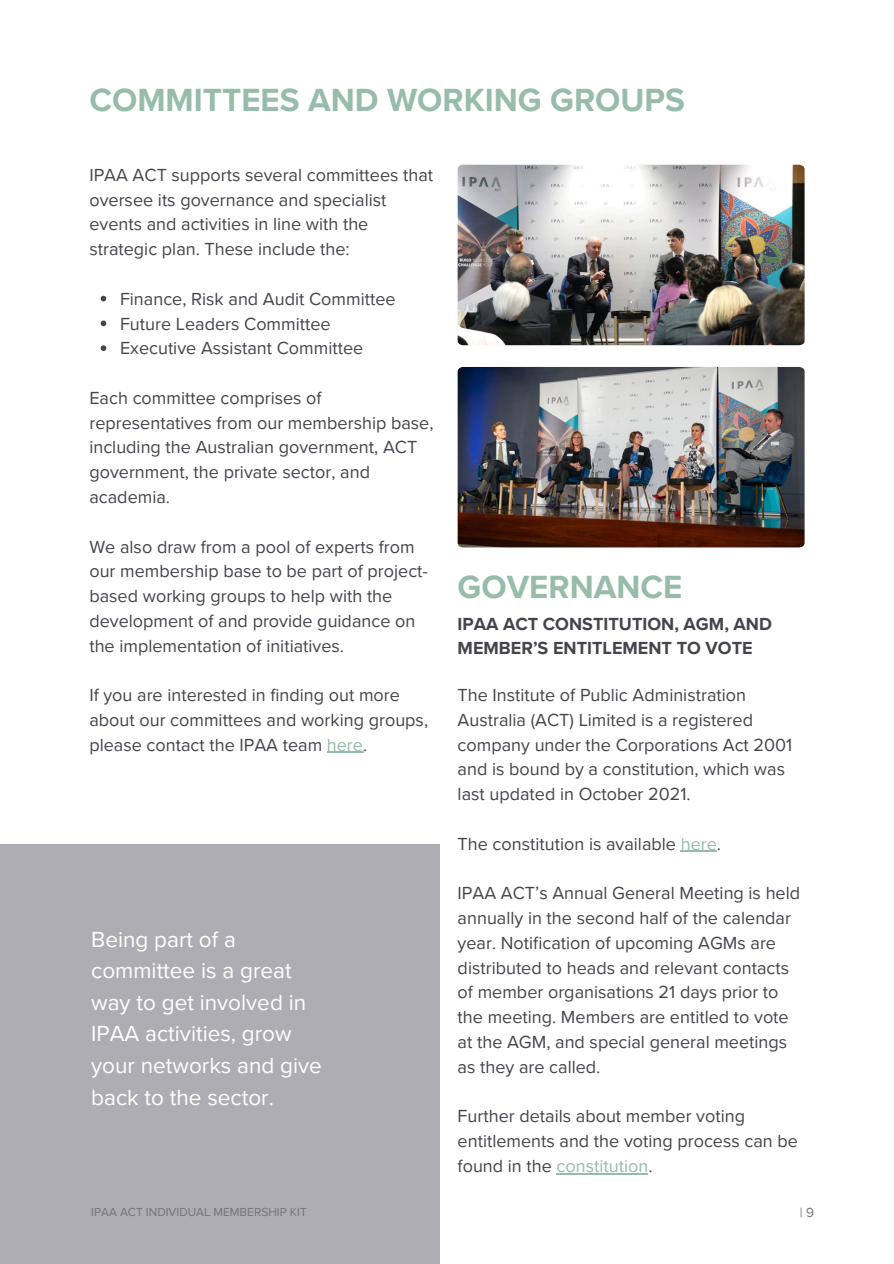
<style>
.page{position:relative;width:894px;height:1264px;background:#fff}
.page>*{position:absolute;margin:0;border:0;box-sizing:border-box;transform-origin:0 0}
.t1{font:700 33px "Proxima Nova";color:#97bcaa}
.t2{font:22.5px/31.5px "Proxima Nova";color:#fff}
.t3{font:18px/24.8px "Proxima Nova";color:#44444c}
.t4{font:700 18px/24.8px "Proxima Nova";color:#44444c}
.t5{font:13.5px "Proxima Nova";color:#71747c}
.t6{font:12px "Proxima Nova";color:#71747c}
.s1{color:#97bcaa}
</style>
<div class="page">
<div style="left:0;top:844px;width:439px;height:419px;background:#aeadb2"></div>
<img style="left:457px;top:367px;width:347px;height:180px">
<hr style="left:680px;top:851px;width:36px;height:1px;background:#97bcaa">
<hr style="left:556px;top:1172px;width:92px;height:2px;background:#97bcaa">
<svg style="left:101px;top:296px;width:5px;height:5px"></svg>
<svg style="left:101px;top:320px;width:5px;height:6px"></svg>
<svg style="left:101px;top:345px;width:5px;height:6px"></svg>
<hr style="left:327px;top:751px;width:36px;height:2px;background:#97bcaa">
<img style="left:457px;top:165px;width:347px;height:180px">
<p class="t1" style="left:89px;top:80px;width:597px">COMMITTEES AND WORKING GROUPS</p>
<h4 class="t3" style="left:89px;top:163px;width:345px">IPAA ACT supports several committees that oversee its governance and specialist events and activities in line with the strategic plan. These include the:</h4>
<h4 class="t3" style="left:120px;top:287px;width:277px">Finance, Risk and Audit Committee</h4>
<h3 class="t3" style="left:120px;top:311px;width:212px">Future Leaders Committee</h3>
<h4 class="t3" style="left:120px;top:336px;width:245px">Executive Assistant Committee</h4>
<h4 class="t3" style="left:89px;top:386px;width:345px">Each committee comprises of representatives from our membership base, including the Australian government, ACT government, the private sector, and academia.</h4>
<h4 class="t3" style="left:89px;top:534px;width:340px">We also draw from a pool of experts from our membership base to be part of project&shy;based working groups to help with the development of and provide guidance on the implementation of initiatives.</h4>
<h4 class="t3" style="left:89px;top:683px;width:340px">If you are interested in finding out more about our committees and working groups, please contact the IPAA team <span class="s1">here</span>.</h4>
<h5 class="t2" style="left:91px;top:924px;width:232px">Being part of a committee is a great way to get involved in<br>IPAA activities, grow your networks and give back to the sector.</h5>
<h2 class="t1" style="left:457px;top:568px;width:226px">GOVERNANCE</h2>
<h2 class="t4" style="left:457px;top:611px;width:316px">IPAA ACT CONSTITUTION, AGM, AND<br>MEMBER’S ENTITLEMENT TO VOTE</h2>
<p class="t3" style="left:457px;top:683px;width:336px">The Institute of Public Administration Australia (ACT) Limited is a registered company under the Corporations Act 2001 and is bound by a constitution, which was last updated in October 2021.</p>
<p class="t3" style="left:457px;top:831px;width:265px">The constitution is available <span class="s1">here</span>.</p>
<p class="t3" style="left:457px;top:881px;width:344px">IPAA ACT’s Annual General Meeting is held annually in the second half of the calendar year. Notification of upcoming AGMs are distributed to heads and relevant contacts of member organisations 21 days prior to the meeting. Members are entitled to vote at the AGM, and special general meetings as they are called.</p>
<h4 class="t3" style="left:457px;top:1104px;width:342px">Further details about member voting entitlements and the voting process can be found in the <span class="s1">constitution</span>.</h4>
<h4 class="t6" style="left:91px;top:1205px;width:217px">IPAA ACT INDIVIDUAL MEMBERSHIP KIT</h4>
<h1 class="t5" style="left:799px;top:1204px;width:16px">| 9</h1>
</div>
